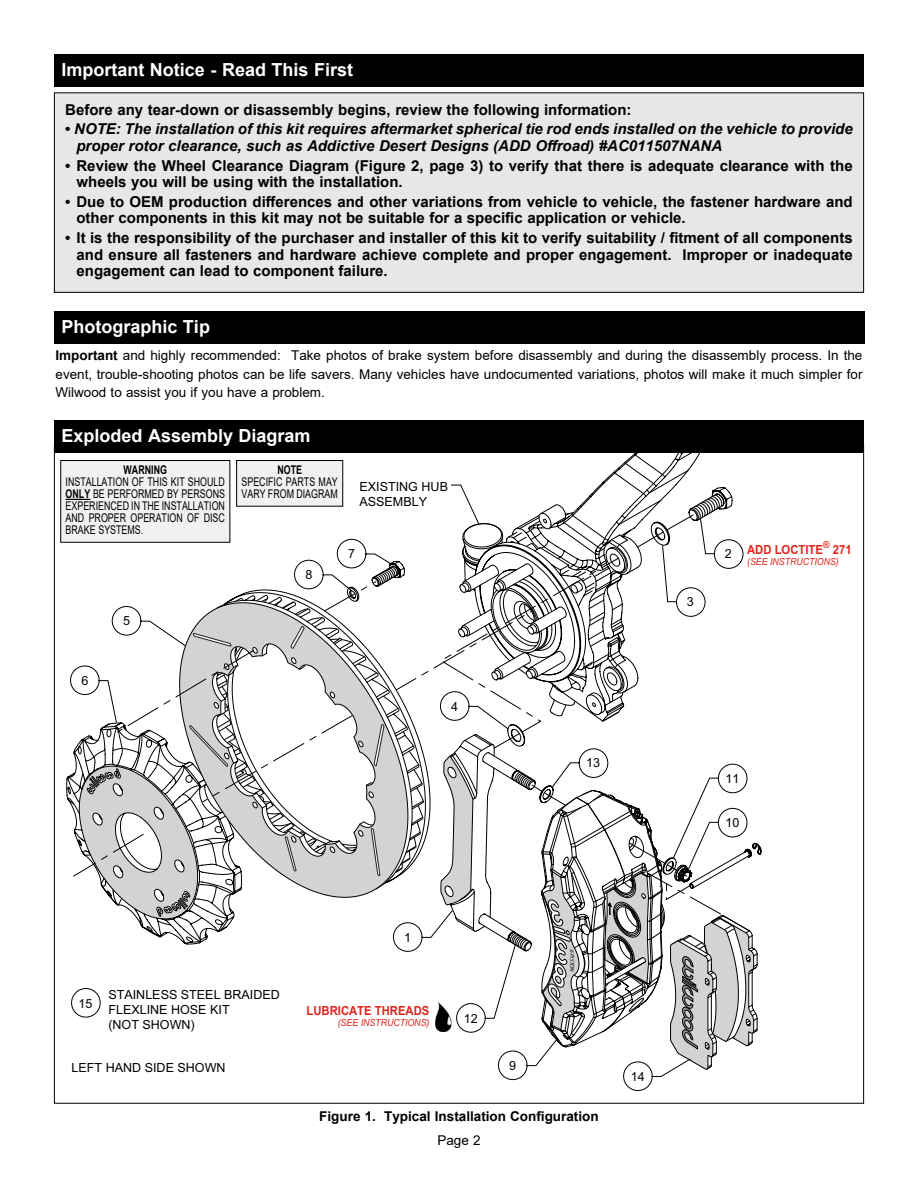
<style>
.page{position:relative;width:918px;height:1188px;background:#fff}
.page>*{position:absolute;margin:0;border:0;box-sizing:border-box;transform-origin:0 0}
.t1{font:700 18px "Arial";color:#fff}
.t2{font:700 15px/16.5px "Arial";color:#000}
.t3{font:italic 700 15px/16.5px "Arial";color:#000}
.t4{font:13.5px/18.3px "Arial";color:#000;text-align:justify}
.t5{font:700 13.5px "Arial";color:#000}
.t6{font:12.6px/15px "Arial";color:#000}
.t7{font:700 12.6px "Arial";color:#e0251c;scale:.9 1}
.t8{font:12px/12px "Arial";color:#000;text-align:justify;scale:.74 1}
.t9{font:700 12px "Arial";color:#000;scale:.74 1}
.t10{font:italic 9.75px "Arial";color:#e0251c;scale:.9 1}
.t11{font:italic 5.85px "Myriad Pro";color:#020202}
.s1{font-style:normal}
.s2{font-weight:700}
</style>
<div class="page">
<div style="left:54px;top:420px;width:810px;height:32px;background:#000"></div>
<div style="left:54px;top:54px;width:810px;height:32px;background:#000"></div>
<div style="left:54px;top:311px;width:810px;height:33px;background:#000"></div>
<div style="left:61px;top:460px;width:169px;height:82px;background:#f1f1f2"></div>
<svg style="left:66px;top:452px;width:696px;height:639px"></svg>
<div style="left:60px;top:460px;width:170px;height:83px;border:1px solid #000"></div>
<div style="left:237px;top:460px;width:106px;height:46px;background:#f1f1f2"></div>
<div style="left:236px;top:460px;width:107px;height:47px;border:1px solid #000"></div>
<div style="left:54px;top:93px;width:810px;height:199px;background:#e6e7e8"></div>
<div style="left:54px;top:92px;width:810px;height:201px;border:1px solid #000"></div>
<p class="t1" style="left:62px;top:57px;width:293px">Important Notice - Read This First</p>
<p class="t2" style="left:65px;top:101px;width:568px">Before any tear-down or disassembly begins, review the following information:</p>
<p class="t3" style="left:76px;top:121px;width:778px;text-indent:-11px"><span class="s1">•</span> NOTE: The installation of this kit requires aftermarket spherical tie rod ends installed on the vehicle to provide proper rotor clearance, such as Addictive Desert Designs (ADD Offroad) #AC011507NANA</p>
<p class="t2" style="left:76px;top:157px;width:778px;text-indent:-11px">• Review the Wheel Clearance Diagram (Figure 2, page 3) to verify that there is adequate clearance with the wheels you will be using with the installation.</p>
<p class="t2" style="left:76px;top:193px;width:778px;text-indent:-11px">• Due to OEM production differences and other variations from vehicle to vehicle, the fastener hardware and other components in this kit may not be suitable for a specific application or vehicle.</p>
<p class="t2" style="left:76px;top:230px;width:778px;text-align:justify;text-indent:-11px">• It is the responsibility of the purchaser and installer of this kit to verify suitability / fitment of all components and ensure all fasteners and hardware achieve complete and proper engagement. Improper or inadequate engagement can lead to component failure.</p>
<p class="t1" style="left:62px;top:314px;width:150px">Photographic Tip</p>
<p class="t4" style="left:56px;top:346px;width:808px"><span class="s2">Important</span> and highly recommended: Take photos of brake system before disassembly and during the disassembly process. In the event, trouble-shooting photos can be life savers. Many vehicles have undocumented variations, photos will make it much simpler for Wilwood to assist you if you have a problem.</p>
<p class="t1" style="left:62px;top:423px;width:251px">Exploded Assembly Diagram</p>
<p class="t9" style="left:124px;top:461px;width:60px">WARNING</p>
<p class="t8" style="left:66px;top:476px;width:217px">INSTALLATION OF THIS KIT SHOULD <span class="s2">ONLY</span> BE PERFORMED BY PERSONS EXPERIENCED IN THE INSTALLATION AND PROPER OPERATION OF DISC BRAKE SYSTEMS.</p>
<p class="t9" style="left:277px;top:461px;width:35px">NOTE</p>
<p class="t8" style="left:241px;top:476px;width:132px">SPECIFIC PARTS MAY<br>VARY FROM DIAGRAM</p>
<p class="t6" style="left:305px;top:567px;width:8px">8</p>
<p class="t6" style="left:360px;top:479px;width:90px">EXISTING HUB<br>ASSEMBLY</p>
<p class="t6" style="left:348px;top:546px;width:8px">7</p>
<p class="t6" style="left:123px;top:613px;width:8px">5</p>
<p class="t6" style="left:81px;top:673px;width:8px">6</p>
<p class="t6" style="left:451px;top:699px;width:8px">4</p>
<p class="t6" style="left:586px;top:755px;width:15px">13</p>
<p class="t6" style="left:79px;top:996px;width:15px">15</p>
<p class="t6" style="left:108px;top:987px;width:173px">STAINLESS STEEL BRAIDED<br>FLEXLINE HOSE KIT<br>(NOT SHOWN)</p>
<p class="t6" style="left:72px;top:1060px;width:156px">LEFT HAND SIDE SHOWN</p>
<p class="t6" style="left:404px;top:930px;width:8px">1</p>
<p class="t7" style="left:307px;top:1001px;width:138px">LUBRICATE THREADS</p>
<p class="t10" style="left:338px;top:1017px;width:103px">(SEE INSTRUCTIONS)</p>
<p class="t6" style="left:464px;top:1011px;width:15px">12</p>
<p class="t6" style="left:509px;top:1058px;width:8px">9</p>
<p class="t11" style="left:576px;top:949px;width:26px;rotate:90deg">6PISTON</p>
<p class="t5" style="left:319px;top:1106px;width:281px">Figure 1. Typical Installation Configuration</p>
<p class="t4" style="left:437px;top:1131px;width:45px">Page 2</p>
<p class="t6" style="left:631px;top:1069px;width:15px">14</p>
<p class="t6" style="left:687px;top:594px;width:8px">3</p>
<p class="t6" style="left:725px;top:546px;width:8px">2</p>
<p class="t7" style="left:747px;top:540px;width:118px">ADD LOCTITE<sup>®</sup> 271</p>
<p class="t10" style="left:747px;top:556px;width:103px">(SEE INSTRUCTIONS)</p>
<p class="t6" style="left:725px;top:771px;width:15px">11</p>
<p class="t6" style="left:725px;top:815px;width:15px">10</p>
</div>
